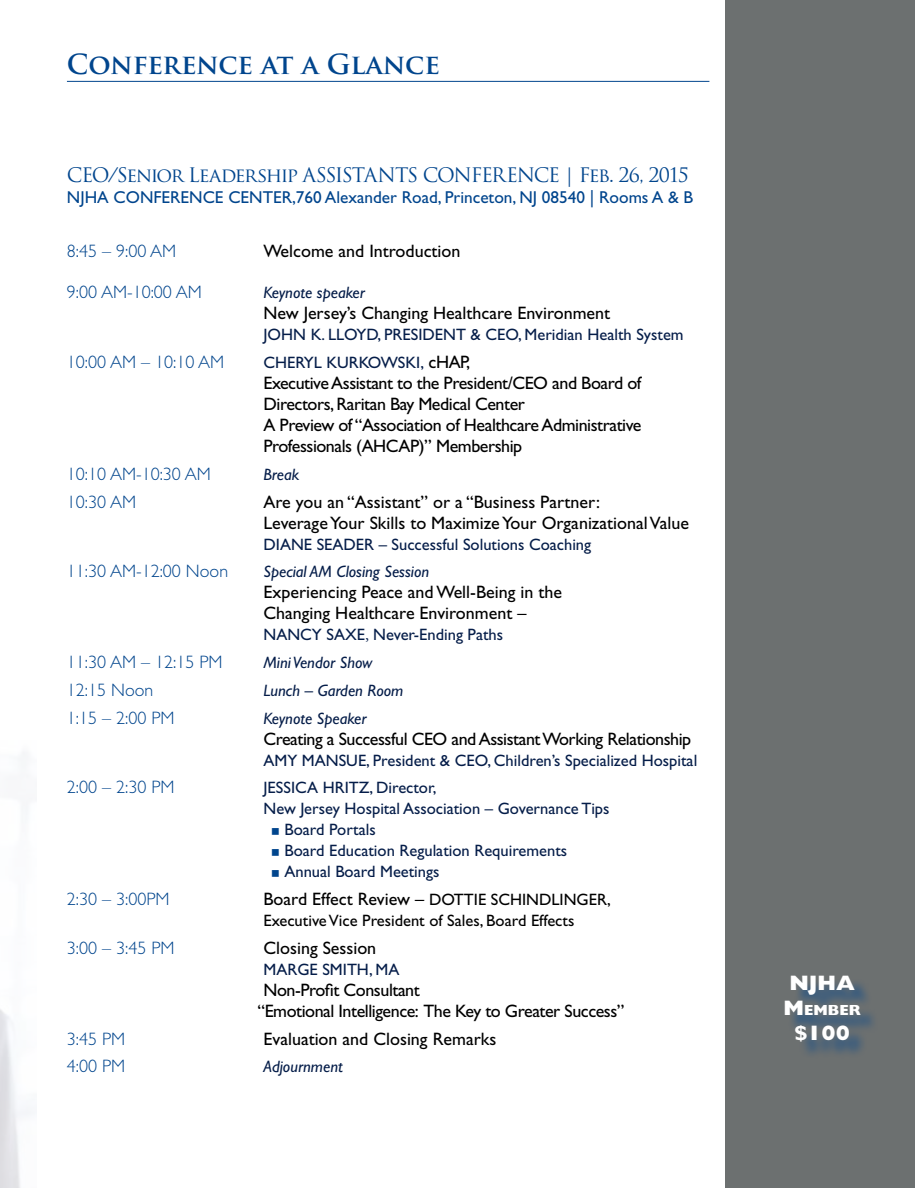
<style>
.page{position:relative;width:915px;height:1188px;background:#fff}
.page>*{position:absolute;margin:0;border:0;box-sizing:border-box;transform-origin:0 0}
.t1{font:700 27px "Trajan Pro";color:#00458d}
.t2{font:800 21px "Gill Sans";color:#fff}
.t3{font:19.5px "Trajan Pro";letter-spacing:-.07em;color:#00458d}
.t4{font:18px/21px "Gill Sans";letter-spacing:-.015em;color:#000}
.t5{font:300 18px "Gill Sans";color:#00458d}
.t6{font:17.25px "Gill Sans";color:#00458d}
.t7{font:16.5px "Gill Sans";color:#051d49}
.t8{font:italic 16.5px "Gill Sans";color:#051d49}
.t9{font:16.5px "Gill Sans";color:#000}
.t10{font:800 14.7px "Gill Sans";color:#fff}
.s1{font-style:inherit}
.s2{font-size:18px;color:#000}
.s3{font-family:"Adobe Garamond"}
.s4{font-size:16.5px}
.s5{font-size:21px}
</style>
<div class="page">
<hr style="left:67px;top:81px;width:642px;height:1px;background:#00458d">
<div style="left:725px;top:0;width:190px;height:1188px;background:#6c7070"></div>
<div style="left:787px;top:978px;width:91px;height:81px;background:#00458d;opacity:.6"></div>
<h1 class="t1" style="left:67px;top:48px;width:374px">CONFERENCE AT A GLANCE</h1>
<p class="t3" style="left:67px;top:162px;width:623px">CEO/Senior Leadership ASSISTANTS CONFERENCE | Feb. 26, 2015</p>
<p class="t6" style="left:67px;top:187px;width:628px">NJHA Con ferenc e Center<span class="s1">,</span>760 Alexander Road, Princeton, NJ 08540 | Rooms A &amp; B</p>
<p class="t5" style="left:67px;top:241px;width:111px">8:45 – 9:00 AM</p>
<p class="t4" style="left:263px;top:241px;width:198px">Welcome and Introduction</p>
<p class="t5" style="left:67px;top:282px;width:136px">9:00 AM-10:00 AM</p>
<p class="t8" style="left:263px;top:283px;width:103px">Keynote speaker</p>
<p class="t4" style="left:263px;top:303px;width:348px">New Jersey’s Changing Healthcare Environment</p>
<p class="t7" style="left:263px;top:325px;width:422px">John K. Lloyd, Presid ent &amp; CEO, Meridian Health System</p>
<p class="t5" style="left:67px;top:352px;width:159px">10:00 AM – 10:10 AM</p>
<p class="t7" style="left:263px;top:353px;width:208px">Ch eryl Kurkowski , <span class="s2">cHAP,</span></p>
<p class="t4" style="left:263px;top:373px;width:380px">Executive Assistant to the President/CEO and Board of Directors, Raritan Bay Medical Center<br>A Preview of “Association of Healthcare Administrative Professionals (AHCAP)” Membership</p>
<p class="t5" style="left:67px;top:464px;width:145px">10:10 AM-10:30 AM</p>
<p class="t8" style="left:263px;top:465px;width:37px">Break</p>
<p class="t5" style="left:67px;top:491px;width:71px">10:30 AM</p>
<p class="t4" style="left:263px;top:491px;width:427px">Are you an “Assistant” or a “Business Partner:<br>Leverage Your Skills to Maximize Your Organizational Value</p>
<p class="t7" style="left:263px;top:535px;width:329px">Dian e Seader – Successful Solutions Coaching</p>
<p class="t5" style="left:67px;top:561px;width:163px">11:30 AM-12:00 Noon</p>
<p class="t8" style="left:263px;top:562px;width:167px">Special AM Closing Session</p>
<p class="t4" style="left:263px;top:582px;width:300px">Experiencing Peace and Well-Being in the<br>Changing Healthcare Environment –</p>
<p class="t7" style="left:263px;top:625px;width:26px">Nancy</p>
<p class="t7" style="left:326px;top:625px;width:178px">Saxe<span class="s3">,</span> Never-Ending Paths</p>
<p class="t5" style="left:67px;top:652px;width:157px">11:30 AM – 12:15 PM</p>
<p class="t8" style="left:263px;top:653px;width:110px">Mini Vendor Show</p>
<p class="t5" style="left:67px;top:680px;width:88px">12:15 Noon</p>
<p class="t8" style="left:263px;top:681px;width:141px">Lunch – Garden Room</p>
<p class="t5" style="left:67px;top:707px;width:109px">1:15 – 2:00 PM</p>
<p class="t8" style="left:263px;top:709px;width:105px">Keynote Speaker</p>
<p class="t4" style="left:263px;top:728px;width:429px">Creating a Successful CEO and Assistant Working Relationship</p>
<p class="t7" style="left:263px;top:751px;width:435px">Amy Mansue, President &amp; CEO, Children’s Specialized Hospital</p>
<p class="t5" style="left:67px;top:777px;width:109px">2:00 – 2:30 PM</p>
<p class="t7" style="left:263px;top:778px;width:38px">Jessica</p>
<p class="t7" style="left:323px;top:778px;width:115px">Hritz, Director,</p>
<p class="t7" style="left:263px;top:799px;width:347px">New Jersey Hospital Association – Governance Tips</p>
<p class="t7" style="left:284px;top:820px;width:93px">Board Portals</p>
<p class="t7" style="left:284px;top:841px;width:284px">Board Education Regulation Requirements</p>
<p class="t7" style="left:284px;top:862px;width:157px">Annual Board Meetings</p>
<p class="t5" style="left:67px;top:889px;width:104px">2:30 – 3:00PM</p>
<p class="t4" style="left:263px;top:889px;width:238px">Board Effect Review – <span class="s4">Dottie Schindling</span></p>
<p class="t9" style="left:589px;top:890px;width:23px">er,</p>
<p class="t9" style="left:263px;top:911px;width:312px">Executive Vice President of Sales, Board Effects</p>
<p class="t5" style="left:67px;top:938px;width:109px">3:00 – 3:45 PM</p>
<p class="t4" style="left:263px;top:937px;width:114px">Closing Session</p>
<p class="t7" style="left:263px;top:960px;width:137px">Marg e Smith, MA</p>
<p class="t4" style="left:257px;top:979px;width:368px;text-indent:6px">Non-Profit Consultant<br>“Emotional Intelligence: The Key to Greater Success”</p>
<p class="t5" style="left:67px;top:1028px;width:60px">3:45 PM</p>
<p class="t4" style="left:263px;top:1028px;width:234px">Evaluation and Closing Remarks</p>
<p class="t5" style="left:67px;top:1056px;width:60px">4:00 PM</p>
<p class="t8" style="left:263px;top:1057px;width:81px">Adjournment</p>
<p class="t2" style="left:789px;top:971px;width:66px">NJHA</p>
<p class="t10" style="left:783px;top:1002px;width:77px"><span class="s5">M</span> EMBER</p>
<p class="t2" style="left:794px;top:1021px;width:57px">$100</p>
</div>
